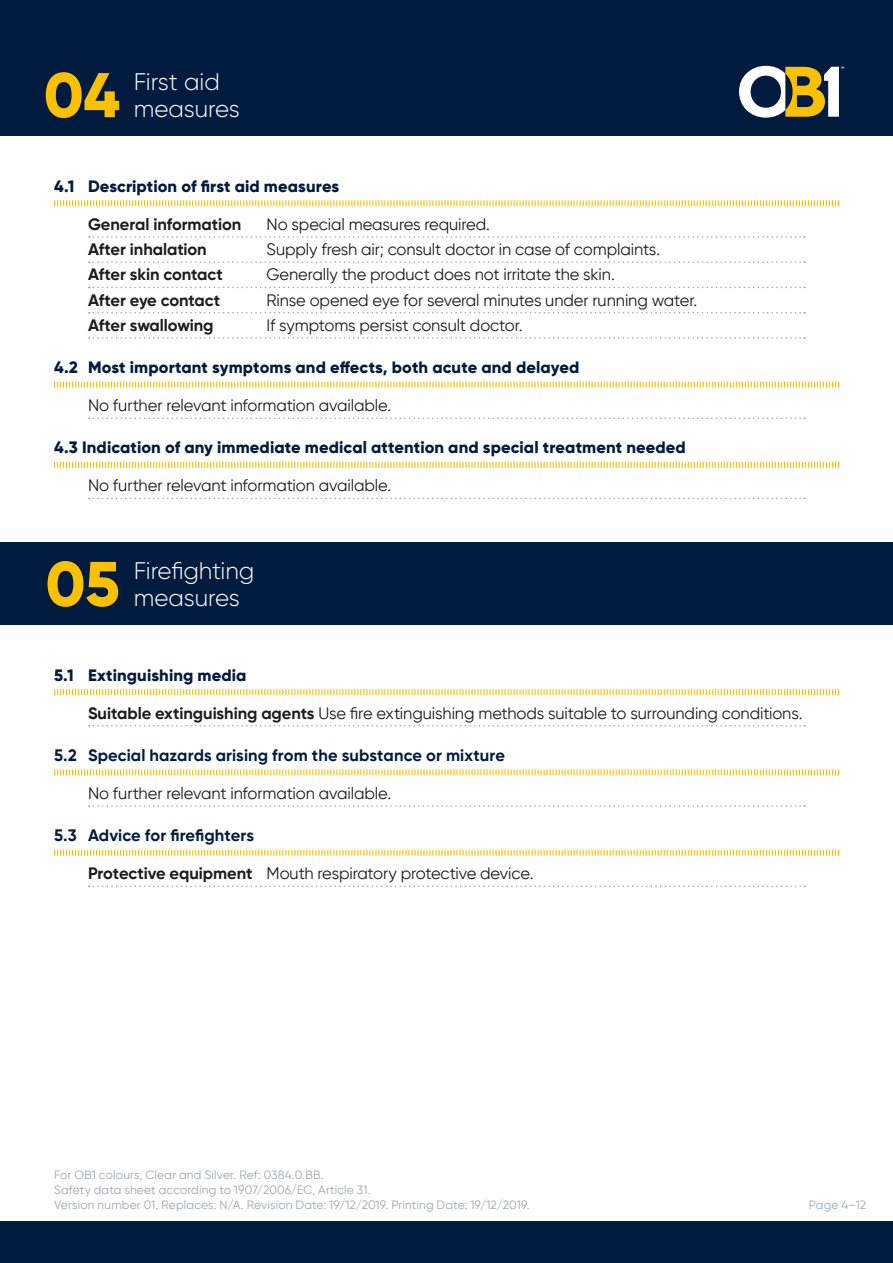
<style>
.page{position:relative;width:893px;height:1263px;background:#fff}
.page>*{position:absolute;margin:0;border:0;box-sizing:border-box;transform-origin:0 0}
.t1{font:800 63px "Gilroy";color:#fbc100}
.Main_Section{font:300 24px/27px "Gilroy";letter-spacing:-.005em;color:#fff}
.Subset{font:16.5px "Gilroy";letter-spacing:-.005em;color:#1b1c20}
.Section{font:800 16.5px "Gilroy";letter-spacing:.005em;color:#001b3e}
.Subset-2{font:700 16.5px "Gilroy";letter-spacing:-.005em;color:#1b1c20}
.Section-2{font:700 16.5px "Gilroy";letter-spacing:.005em;color:#001b3e}
.t2{font:12px/15px "Gilroy";letter-spacing:.015em;color:#9aa7b0}
.s1{font-weight:700}
</style>
<div class="page">
<div style="left:0;top:0;width:893px;height:136px;background:#001b3e"></div>
<svg style="left:739px;top:66px;width:105px;height:52px"></svg>
<div style="left:0;top:1222px;width:893px;height:41px;background:#001b3e"></div>
<svg style="left:54px;top:200px;width:785px;height:7px"></svg>
<svg style="left:89px;top:236px;width:716px;height:2px"></svg>
<svg style="left:89px;top:261px;width:716px;height:2px"></svg>
<svg style="left:89px;top:287px;width:716px;height:1px"></svg>
<svg style="left:89px;top:312px;width:716px;height:1px"></svg>
<svg style="left:89px;top:337px;width:716px;height:2px"></svg>
<svg style="left:54px;top:381px;width:785px;height:7px"></svg>
<svg style="left:89px;top:417px;width:716px;height:2px"></svg>
<svg style="left:54px;top:461px;width:785px;height:7px"></svg>
<svg style="left:89px;top:498px;width:716px;height:1px"></svg>
<svg style="left:54px;top:689px;width:785px;height:7px"></svg>
<svg style="left:89px;top:725px;width:716px;height:1px"></svg>
<svg style="left:54px;top:769px;width:785px;height:7px"></svg>
<svg style="left:89px;top:805px;width:716px;height:2px"></svg>
<svg style="left:54px;top:849px;width:785px;height:7px"></svg>
<svg style="left:89px;top:885px;width:716px;height:2px"></svg>
<div style="left:0;top:542px;width:893px;height:83px;background:#001b3e"></div>
<p class="t1" style="left:44px;top:55px;width:77px">04</p>
<p class="Main_Section" style="left:134px;top:68px;width:108px">First aid measures</p>
<p class="Section" style="left:54px;top:176px;width:287px">4.1 Description of first aid measures</p>
<p class="Subset-2" style="left:88px;top:214px;width:155px">General information</p>
<p class="Subset" style="left:267px;top:214px;width:225px">No special measures required.</p>
<p class="Subset-2" style="left:88px;top:239px;width:120px">After inhalation</p>
<p class="Subset" style="left:267px;top:239px;width:395px">Supply fresh air; consult doctor in case of complaints.</p>
<p class="Subset-2" style="left:88px;top:264px;width:136px">After skin contact</p>
<p class="Subset" style="left:267px;top:264px;width:350px">Generally the product does not irritate the skin.</p>
<p class="Subset-2" style="left:88px;top:289px;width:134px">After eye contact</p>
<p class="Subset" style="left:267px;top:290px;width:432px">Rinse opened eye for several minutes under running water.</p>
<p class="Subset-2" style="left:88px;top:315px;width:127px">After swallowing</p>
<p class="Subset" style="left:267px;top:315px;width:258px">If symptoms persist consult doctor.</p>
<p class="Section" style="left:54px;top:357px;width:527px">4.2 Most important symptoms and effects, both acute and delayed</p>
<p class="Subset" style="left:88px;top:395px;width:305px">No further relevant information available.</p>
<p class="Section" style="left:54px;top:437px;width:633px">4.3 Indication of any immediate medical attention and special treatment needed</p>
<p class="Subset" style="left:88px;top:475px;width:305px">No further relevant information available.</p>
<p class="t1" style="left:46px;top:544px;width:76px">05</p>
<p class="Main_Section" style="left:134px;top:556px;width:122px">Firefighting</p>
<p class="Main_Section" style="left:134px;top:583px;width:108px">measures</p>
<p class="Section" style="left:54px;top:664px;width:194px">5.1 Extinguishing media</p>
<p class="Subset" style="left:88px;top:703px;width:716px"><span class="s1">Suitable extinguishing agents</span> Use fire extinguishing methods suitable to surrounding conditions.</p>
<p class="Section-2" style="left:54px;top:745px;width:453px">5.2 Special hazards arising from the substance or mixture</p>
<p class="Subset" style="left:88px;top:783px;width:305px">No further relevant information available.</p>
<p class="Section-2" style="left:54px;top:825px;width:202px">5.3 Advice for firefighters</p>
<p class="Subset" style="left:88px;top:863px;width:447px"><span class="s1">Protective equipment</span> Mouth respiratory protective device.</p>
<p class="t2" style="left:54px;top:1167px;width:477px">For OB1 colours, Clear and Silver. Ref: 0384.0.BB.<br>Safety data sheet according to 1907/2006/EC, Article 31.<br>Version number 01. Replaces: N/A. Revision Date: 19/12/2019. Printing Date: 19/12/2019.</p>
<p class="t2" style="left:809px;top:1197px;width:59px">Page 4–12</p>
</div>
